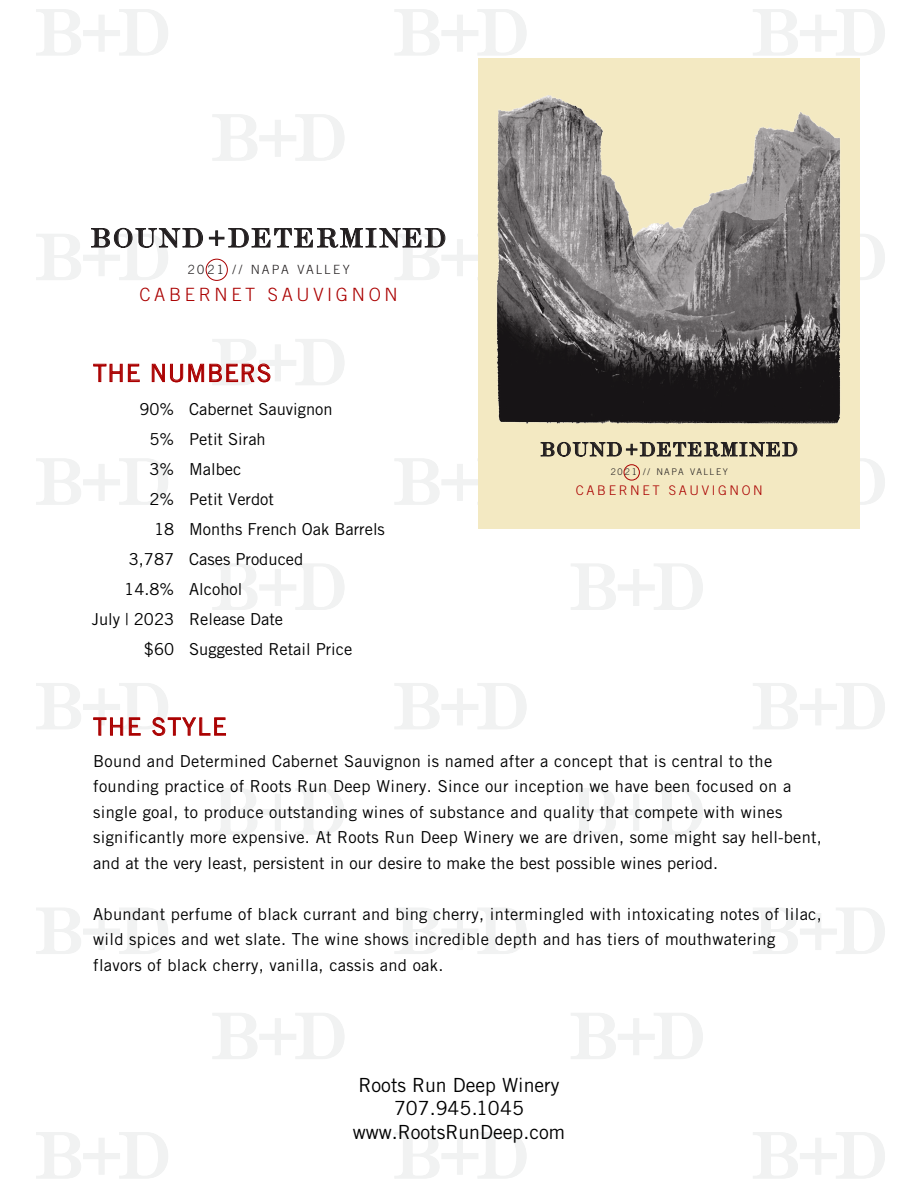
<style>
.page{position:relative;width:918px;height:1188px;background:#fff}
.page>*{position:absolute;margin:0;border:0;box-sizing:border-box;transform-origin:0 0}
.t1{font:27.45px "Scotch Roman";letter-spacing:.06em;color:#231f20}
.t2{font:24px "Trade Gothic";letter-spacing:.04em;color:#a00}
.t3{font:24px "Trade Gothic";letter-spacing:.06em;color:#a00}
.t4{font:19.8px "Scotch Roman";letter-spacing:.06em;color:#231f20}
.t5{font:19.5px/23.4px "Trade Gothic";color:#000;text-align:center}
.t6{font:300 18.3px "Trade Gothic";letter-spacing:.2em;color:#a00}
.t7{font:16.5px/25.5px "Trade Gothic";letter-spacing:.02em;color:#000}
.t8{font:16.5px/30px "Trade Gothic";color:#000;text-align:right}
.t9{font:300 13.2px "Trade Gothic";letter-spacing:.2em;color:#a00}
.t10{font:300 12.75px "Trade Gothic";letter-spacing:.18em;color:#231f20}
.t11{font:300 9.15px "Trade Gothic";letter-spacing:.18em;color:#231f20}
</style>
<div class="page">
<svg style="left:36px;top:9px;width:132px;height:46px"></svg>
<svg style="left:36px;top:458px;width:132px;height:47px"></svg>
<svg style="left:36px;top:908px;width:132px;height:46px"></svg>
<svg style="left:36px;top:1132px;width:132px;height:47px"></svg>
<svg style="left:212px;top:114px;width:132px;height:47px"></svg>
<svg style="left:212px;top:564px;width:132px;height:46px"></svg>
<svg style="left:212px;top:788px;width:132px;height:46px"></svg>
<svg style="left:212px;top:1013px;width:132px;height:46px"></svg>
<svg style="left:394px;top:9px;width:133px;height:46px"></svg>
<svg style="left:394px;top:458px;width:84px;height:47px"></svg>
<svg style="left:394px;top:683px;width:133px;height:46px"></svg>
<svg style="left:394px;top:908px;width:133px;height:46px"></svg>
<svg style="left:394px;top:1132px;width:133px;height:47px"></svg>
<svg style="left:571px;top:564px;width:132px;height:46px"></svg>
<svg style="left:571px;top:788px;width:132px;height:46px"></svg>
<svg style="left:571px;top:1013px;width:132px;height:46px"></svg>
<svg style="left:753px;top:9px;width:132px;height:46px"></svg>
<svg style="left:859px;top:234px;width:26px;height:46px"></svg>
<svg style="left:753px;top:683px;width:132px;height:46px"></svg>
<svg style="left:753px;top:908px;width:132px;height:46px"></svg>
<svg style="left:753px;top:1132px;width:132px;height:47px"></svg>
<div style="left:478px;top:59px;width:381px;height:470px;background:#f3e9c2"></div>
<svg style="left:541px;top:410px;width:344px;height:95px"></svg>
<div style="left:624px;top:465px;width:16px;height:15px;border:1px solid #a00;border-radius:50%"></div>
<img style="left:497px;top:95px;width:348px;height:335px">
<svg style="left:36px;top:683px;width:190px;height:53px"></svg>
<svg style="left:93px;top:364px;width:47px;height:18px"></svg>
<svg style="left:152px;top:339px;width:192px;height:46px"></svg>
<svg style="left:36px;top:227px;width:167px;height:53px"></svg>
<svg style="left:209px;top:184px;width:318px;height:110px"></svg>
<div style="left:206px;top:259px;width:22px;height:22px;border:1px solid #a00;border-radius:50%"></div>
<h1 class="t1" style="left:91px;top:222px;width:357px">BOUND+DETERMINED</h1>
<p class="t10" style="left:188px;top:262px;width:164px">2021 // NAPA VALLEY</p>
<p class="t6" style="left:139px;top:284px;width:260px">CABERNET SAUVIGNON</p>
<h2 class="t2" style="left:93px;top:359px;width:180px">THE NUMBERS</h2>
<p class="t8" style="left:92px;top:394px;width:84px">90%<br>5%<br>3%<br>2%<br>18<br>3,787<br>14.8%<br>July | 2023 $60</p>
<p class="t8" style="left:189px;top:394px;width:197px;text-align:left">Cabernet Sauvignon<br>Petit Sirah<br>Malbec<br>Petit Verdot<br>Months French Oak Barrels<br>Cases Produced<br>Alcohol<br>Release Date<br>Suggested Retail Price</p>
<p class="t4" style="left:541px;top:438px;width:259px">BOUND+DETERMINED</p>
<p class="t9" style="left:576px;top:483px;width:188px">CABERNET SAUVIGNON</p>
<p class="t11" style="left:611px;top:467px;width:119px">2021 // NAPA VALLEY</p>
<h2 class="t3" style="left:93px;top:712px;width:135px">THE STYLE</h2>
<p class="t7" style="left:93px;top:748px;width:730px">Bound and Determined Cabernet Sauvignon is named after a concept that is central to the founding practice of Roots Run Deep Winery. Since our inception we have been focused on a single goal, to produce outstanding wines of substance and quality that compete with wines significantly more expensive. At Roots Run Deep Winery we are driven, some might say hell-bent, and at the very least, persistent in our desire to make the best possible wines period.</p>
<p class="t7" style="left:93px;top:901px;width:730px">Abundant perfume of black currant and bing cherry, intermingled with intoxicating notes of lilac, wild spices and wet slate. The wine shows incredible depth and has tiers of mouthwatering flavors of black cherry, vanilla, cassis and oak.</p>
<p class="t5" style="left:353px;top:1073px;width:214px">Roots Run Deep Winery<br>707.945.1045 www.RootsRunDeep.com</p>
</div>
